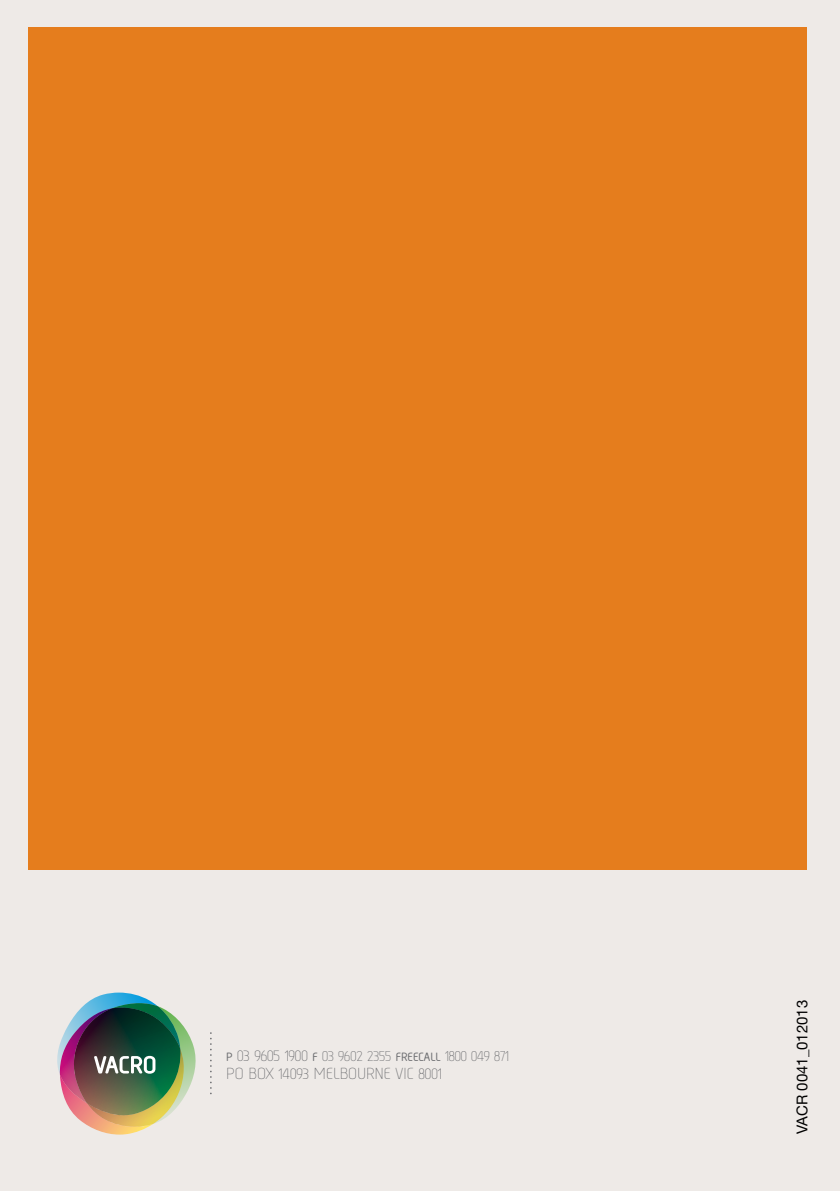
<style>
.page{position:relative;width:840px;height:1191px;background:#fff}
.page>*{position:absolute;margin:0;border:0;box-sizing:border-box;transform-origin:0 0}
.t1{font:300 16px "Tadao";color:#6d6e71}
.t2{font:300 15px "Tadao";color:#6d6e71}
.small_text{font:15px "Helvetica Neue LT";color:#000}
.s1{font-weight:500;font-size:12px}
.s2{font-size:16px}
</style>
<div class="page">
<div style="left:0;top:0;width:839px;height:1191px;background:#eeeae7"></div>
<div style="left:28px;top:28px;width:778px;height:842px;background:#e57d1d"></div>
<img style="left:57px;top:992px;width:139px;height:143px">
<svg style="left:210px;top:1032px;width:1px;height:62px"></svg>
<p class="t2" style="left:226px;top:1045px;width:284px"><span class="s1">P</span> <span class="s2">03 9605 1900</span> <span class="s1">F</span> 03 9602 2355 <span class="s1">FREECALL</span> 1800 049 871</p>
<p class="t1" style="left:226px;top:1062px;width:217px">PO BOX 14093 MELBOURNE VIC 8001</p>
<p class="small_text" style="left:792px;top:1134px;width:136px;rotate:-90deg">VACR 0041_012013</p>
</div>
